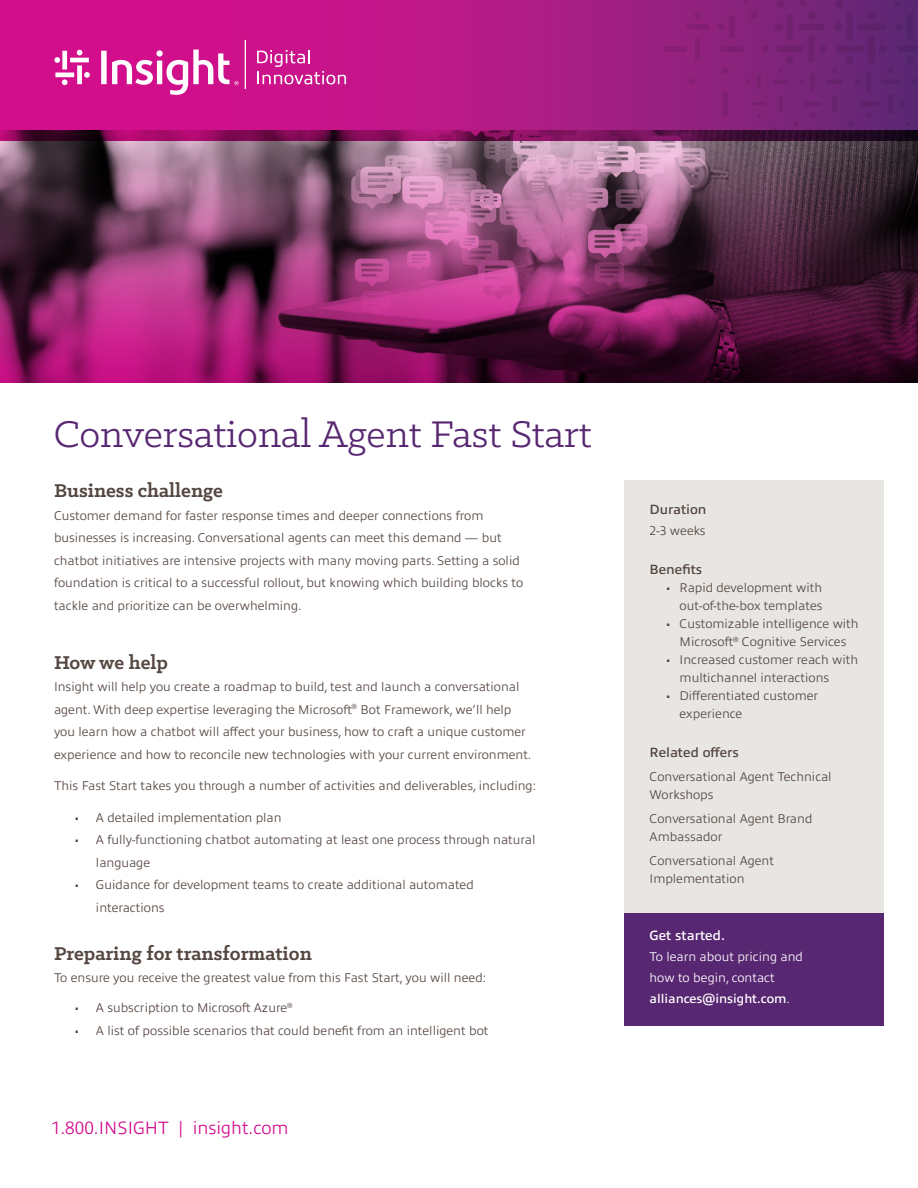
<style>
.page{position:relative;width:918px;height:1188px;background:#fff}
.page>*{position:absolute;margin:0;border:0;box-sizing:border-box;transform-origin:0 0}
.t1{font:42px "Klinic Slab";color:#582772}
.Paragraph_Style_Head{font:700 21px "Klinic Slab";color:#544640}
.Paragraph_Style_1{font:700 21px "Klinic Slab";color:#544640}
.t2{font:300 18px "Allumi Pro";color:#d20e8c}
.t3{font:600 13.5px "Allumi Pro";color:#544640}
.t4{font:600 13.5px "Allumi Pro";color:#fff}
.Paragraph_Style_1-2{font:300 12.75px/22.5px "Allumi Pro";color:#544640}
.t5{font:300 12.75px/21px "Allumi Pro";color:#fff}
.s1{font-weight:600}
</style>
<div class="page">
<img style="left:0;top:140px;width:918px;height:242px">
<svg style="left:0;top:0;width:664px;height:140px;background:#b91583"></svg>
<svg style="left:664px;top:0;width:254px;height:140px;background:#732272"></svg>
<hr style="left:245px;top:40px;width:1px;height:49px;background:#fff">
<svg style="left:257px;top:50px;width:89px;height:34px;background:#d33e9f"></svg>
<svg style="left:54px;top:50px;width:36px;height:35px"></svg>
<svg style="left:101px;top:50px;width:138px;height:45px"></svg>
<div style="left:625px;top:480px;width:259px;height:544px;background:#e8e6e3"></div>
<div style="left:625px;top:913px;width:259px;height:112px;background:#582772"></div>
<p class="t1" style="left:54px;top:407px;width:539px">Conversational Agent Fast Start</p>
<p class="Paragraph_Style_Head" style="left:54px;top:477px;width:171px">Business challenge</p>
<p class="Paragraph_Style_1-2" style="left:54px;top:503px;width:471px">Customer demand for faster response times and deeper connections from businesses is increasing. Conversational agents can meet this demand — but chatbot initiatives are intensive projects with many moving parts. Setting a solid foundation is critical to a successful rollout, but knowing which building blocks to tackle and prioritize can be overwhelming.</p>
<p class="Paragraph_Style_Head" style="left:54px;top:648px;width:115px">How we help</p>
<p class="Paragraph_Style_1-2" style="left:54px;top:674px;width:479px">Insight will help you create a roadmap to build, test and launch a conversational agent. With deep expertise leveraging the Microsoft<sup>®</sup> Bot Framework, we’ll help you learn how a chatbot will affect your business, how to craft a unique customer experience and how to reconcile new technologies with your current environment.</p>
<p class="Paragraph_Style_1-2" style="left:54px;top:773px;width:484px">This Fast Start takes you through a number of activities and deliverables, including:</p>
<p class="Paragraph_Style_1-2" style="left:75px;top:805px;width:208px">• A detailed implementation plan</p>
<p class="Paragraph_Style_1-2" style="left:96px;top:827px;width:441px;text-indent:-21px">• A fully-functioning chatbot automating at least one process through natural language</p>
<p class="Paragraph_Style_1-2" style="left:96px;top:872px;width:379px;text-indent:-21px">• Guidance for development teams to create additional automated interactions</p>
<p class="Paragraph_Style_1" style="left:54px;top:939px;width:259px">Preparing for transformation</p>
<p class="Paragraph_Style_1-2" style="left:54px;top:965px;width:434px">To ensure you receive the greatest value from this Fast Start, you will need:</p>
<p class="Paragraph_Style_1-2" style="left:75px;top:995px;width:219px">• A subscription to Microsoft Azure<sup>®</sup></p>
<p class="Paragraph_Style_1-2" style="left:75px;top:1018px;width:415px">• A list of possible scenarios that could benefit from an intelligent bot</p>
<p class="t2" style="left:51px;top:1114px;width:239px">1.800.INSIGHT | insight.com</p>
<p class="t3" style="left:650px;top:500px;width:58px">Duration</p>
<p class="Paragraph_Style_1-2" style="left:650px;top:519px;width:58px">2-3 weeks</p>
<p class="t3" style="left:650px;top:560px;width:54px">Benefits</p>
<p class="Paragraph_Style_1-2" style="left:666px;top:578px;width:158px;line-height:18px;text-align:right">• Rapid development with out-of-the-box templates</p>
<p class="Paragraph_Style_1-2" style="left:666px;top:614px;width:194px;line-height:18px;text-align:center">• Customizable intelligence with<br>Microsoft<sup>®</sup> Cognitive Services</p>
<p class="Paragraph_Style_1-2" style="left:680px;top:650px;width:180px;line-height:18px;text-indent:-14px">• Increased customer reach with multichannel interactions</p>
<p class="Paragraph_Style_1-2" style="left:680px;top:686px;width:140px;line-height:18px;text-indent:-14px">• Differentiated customer experience</p>
<p class="t3" style="left:650px;top:743px;width:91px">Related offers</p>
<p class="Paragraph_Style_1-2" style="left:650px;top:767px;width:184px;line-height:18px">Conversational Agent Technical<br>Workshops</p>
<p class="Paragraph_Style_1-2" style="left:650px;top:809px;width:164px;line-height:18px">Conversational Agent Brand<br>Ambassador</p>
<p class="Paragraph_Style_1-2" style="left:650px;top:851px;width:126px;line-height:18px">Conversational Agent<br>Implementation</p>
<p class="t4" style="left:650px;top:926px;width:77px">Get started.</p>
<p class="t5" style="left:650px;top:946px;width:155px">To learn about pricing and how to begin, contact <span class="s1">alliances@insight.com</span>.</p>
</div>
